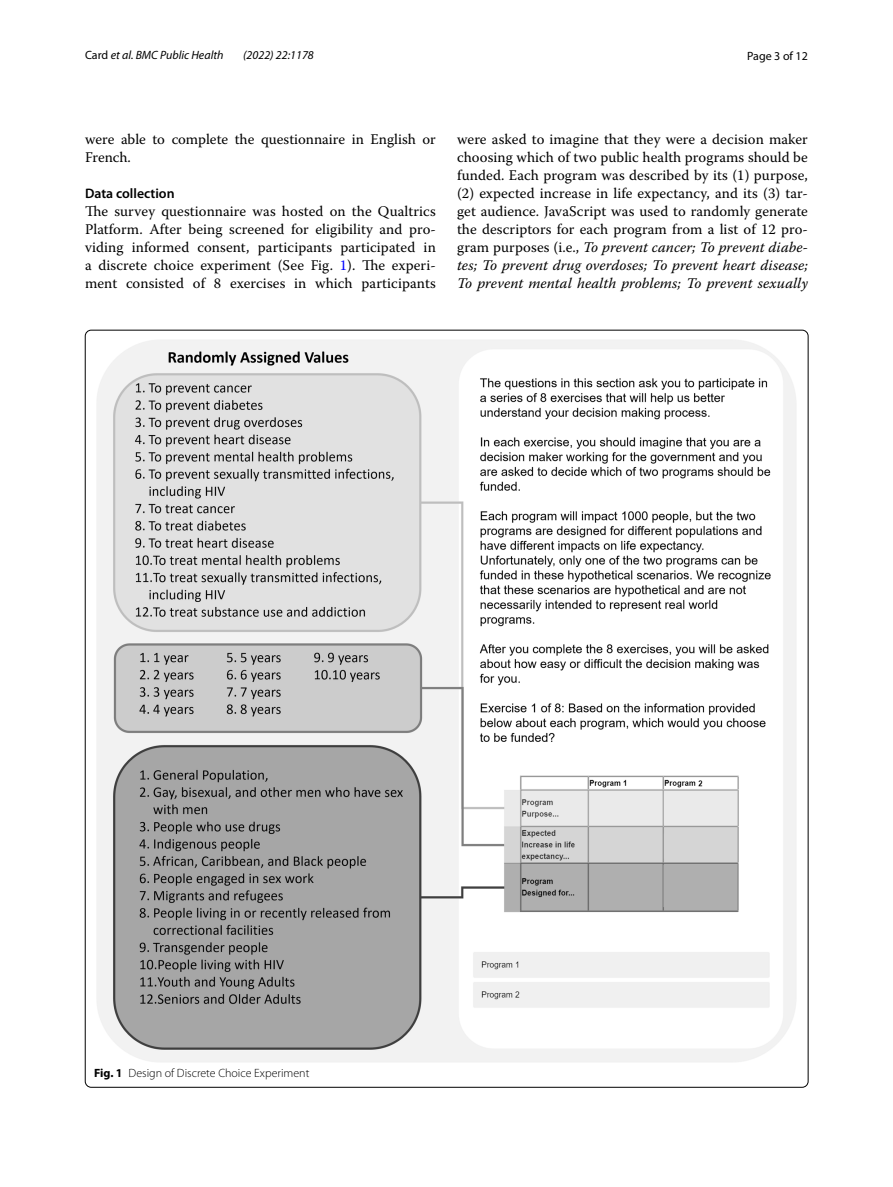
<style>
.page{position:relative;width:893px;height:1187px;background:#fff}
.page>*{position:absolute;margin:0;border:0;box-sizing:border-box;transform-origin:0 0}
.t1{font:14.7px/18px "Warnock Pro";letter-spacing:.005em;color:#000;text-align:justify}
.t2{font:600 13.8px "Myriad Pro";color:#000}
.t3{font:italic 12px "Myriad Pro";color:#000}
.t4{font:300 12px "Myriad Pro";color:#000}
.t5{font:12px "Myriad Pro";color:#000}
.s1{font-style:normal}
.s2{color:#00f}
.s3{font-style:italic}
.s4{font-weight:700}
</style>
<div class="page">
<img style="left:97px;top:340px;width:699px;height:721px">
<p class="t3" style="left:85px;top:48px;width:140px"><span class="s1">Card</span> et al. BMC Public Health</p>
<p class="t3" style="left:243px;top:48px;width:72px">(2022) 22:1178</p>
<p class="t5" style="left:747px;top:48px;width:62px">Page 3 of 12</p>
<p class="t1" style="left:85px;top:130px;width:352px">were able to complete the questionnaire in English or<br>French.</p>
<p class="t2" style="left:85px;top:184px;width:91px">Data collection</p>
<p class="t1" style="left:85px;top:202px;width:352px">The survey questionnaire was hosted on the Qualtrics Platform. After being screened for eligibility and pro&shy;viding informed consent, participants participated in a discrete choice experiment (See Fig. <span class="s2">1</span>). The experi&shy;ment consisted of 8 exercises in which participants</p>
<p class="t1" style="left:457px;top:130px;width:352px">were asked to imagine that they were a decision maker choosing which of two public health programs should be funded. Each program was described by its (1) purpose, (2) expected increase in life expectancy, and its (3) tar&shy;get audience. JavaScript was used to randomly generate the descriptors for each program from a list of 12 pro&shy;gram purposes (i.e., <span class="s3">To prevent cancer; To prevent diabe&shy;tes; To prevent drug overdoses; To prevent heart disease; To prevent mental health problems; To prevent sexually</span></p>
<p class="t4" style="left:94px;top:1066px;width:217px"><span class="s4">Fig. 1</span> Design of Discrete Choice Experiment</p>
</div>
